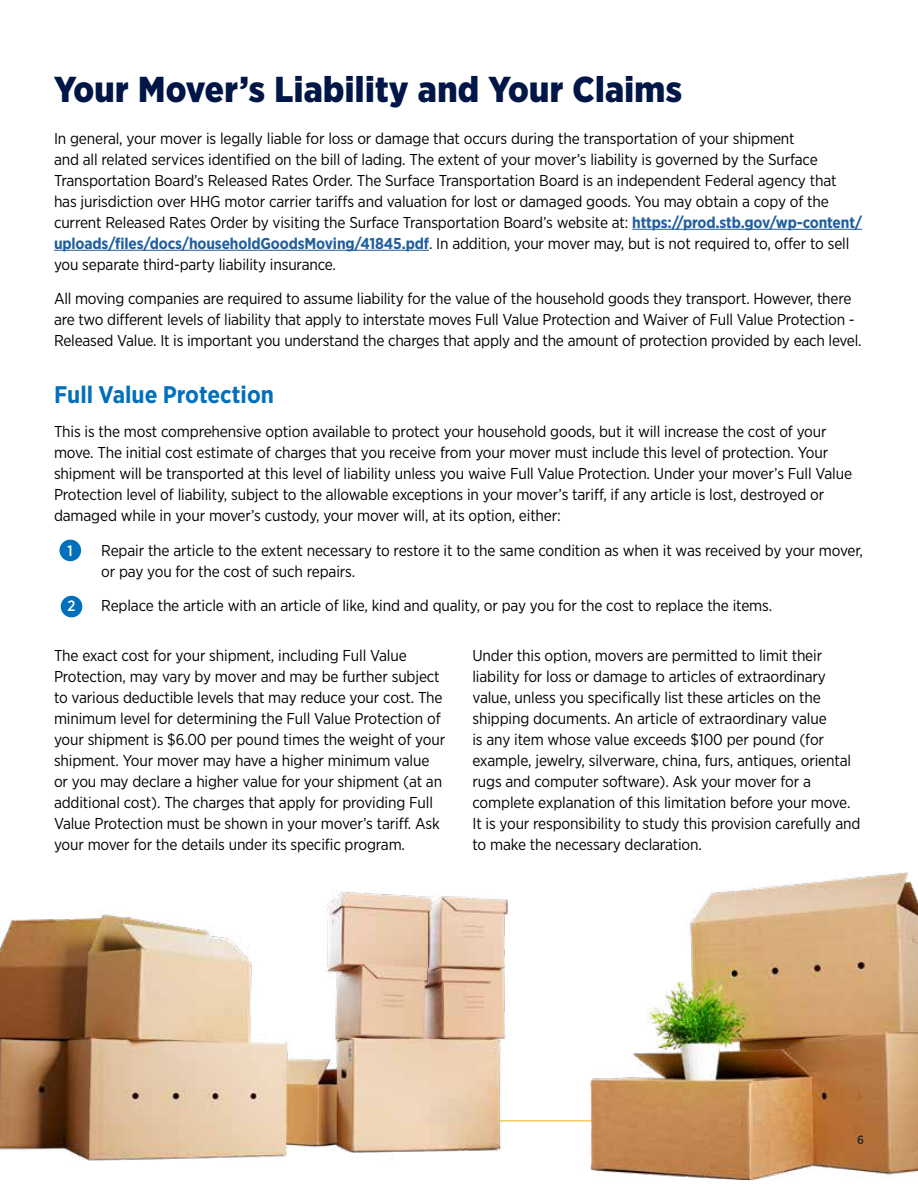
<style>
.page{position:relative;width:918px;height:1188px;background:#fff}
.page>*{position:absolute;margin:0;border:0;box-sizing:border-box;transform-origin:0 0}
.t1{font:900 36px "Gotham Narrow";letter-spacing:.01em;color:#001647}
.t2{font:700 24px "Gotham Narrow";color:#0070bd}
.Body_Copy{font:15.75px/21px "Gotham Narrow";letter-spacing:-.01em;color:#000}
.t3{font:500 15px "Gotham Narrow";color:#fff}
.t4{font:500 12px "Gotham Narrow";color:#252525}
.s1{font-weight:700;color:#215e9e}
</style>
<div class="page">
<img style="left:0;top:872px;width:918px;height:307px">
<div style="left:60px;top:540px;width:21px;height:21px;background:#0070bd;border-radius:50%"></div>
<div style="left:61px;top:596px;width:21px;height:21px;background:#0070bd;border-radius:50%"></div>
<hr style="left:632px;top:229px;width:230px;height:1px;background:#215e9e">
<hr style="left:54px;top:250px;width:375px;height:1px;background:#215e9e">
<h2 class="t1" style="left:54px;top:65px;width:630px">Your Mover’s Liability and Your Claims</h2>
<p class="Body_Copy" style="left:54px;top:127px;width:810px">In general, your mover is legally liable for loss or damage that occurs during the transportation of your shipment<br>and all related services identified on the bill of lading. The extent of your mover’s liability is governed by the Surface Transportation Board’s Released Rates Order. The Surface Transportation Board is an independent Federal agency that has jurisdiction over HHG motor carrier tariffs and valuation for lost or damaged goods. You may obtain a copy of the current Released Rates Order by visiting the Surface Transportation Board’s website at: <span class="s1">https://prod.stb.gov/wp-content/ uploads/files/docs/householdGoodsMoving/41845.pdf</span>. In addition, your mover may, but is not required to, offer to sell you separate third-party liability insurance.</p>
<p class="Body_Copy" style="left:54px;top:288px;width:809px">All moving companies are required to assume liability for the value of the household goods they transport. However, there are two different levels of liability that apply to interstate moves Full Value Protection and Waiver of Full Value Protection -<br>Released Value. It is important you understand the charges that apply and the amount of protection provided by each level.</p>
<h3 class="t2" style="left:54px;top:379px;width:222px">Full Value Protection</h3>
<p class="Body_Copy" style="left:54px;top:421px;width:800px">This is the most comprehensive option available to protect your household goods, but it will increase the cost of your move. The initial cost estimate of charges that you receive from your mover must include this level of protection. Your shipment will be transported at this level of liability unless you waive Full Value Protection. Under your mover’s Full Value Protection level of liability, subject to the allowable exceptions in your mover’s tariff, if any article is lost, destroyed or damaged while in your mover’s custody, your mover will, at its option, either:</p>
<p class="t3" style="left:68px;top:541px;width:7px">1</p>
<p class="Body_Copy" style="left:101px;top:539px;width:763px">Repair the article to the extent necessary to restore it to the same condition as when it was received by your mover, or pay you for the cost of such repairs.</p>
<p class="t3" style="left:68px;top:596px;width:10px">2</p>
<p class="Body_Copy" style="left:101px;top:595px;width:673px">Replace the article with an article of like, kind and quality, or pay you for the cost to replace the items.</p>
<p class="Body_Copy" style="left:54px;top:645px;width:393px">The exact cost for your shipment, including Full Value Protection, may vary by mover and may be further subject to various deductible levels that may reduce your cost. The minimum level for determining the Full Value Protection of your shipment is $6.00 per pound times the weight of your shipment. Your mover may have a higher minimum value or you may declare a higher value for your shipment (at an additional cost). The charges that apply for providing Full Value Protection must be shown in your mover’s tariff. Ask your mover for the details under its specific program.</p>
<p class="Body_Copy" style="left:472px;top:645px;width:389px">Under this option, movers are permitted to limit their liability for loss or damage to articles of extraordinary value, unless you specifically list these articles on the shipping documents. An article of extraordinary value<br>is any item whose value exceeds $100 per pound (for example, jewelry, silverware, china, furs, antiques, oriental rugs and computer software). Ask your mover for a complete explanation of this limitation before your move.<br>It is your responsibility to study this provision carefully and to make the necessary declaration.</p>
<p class="t4" style="left:857px;top:1132px;width:8px">6</p>
</div>
